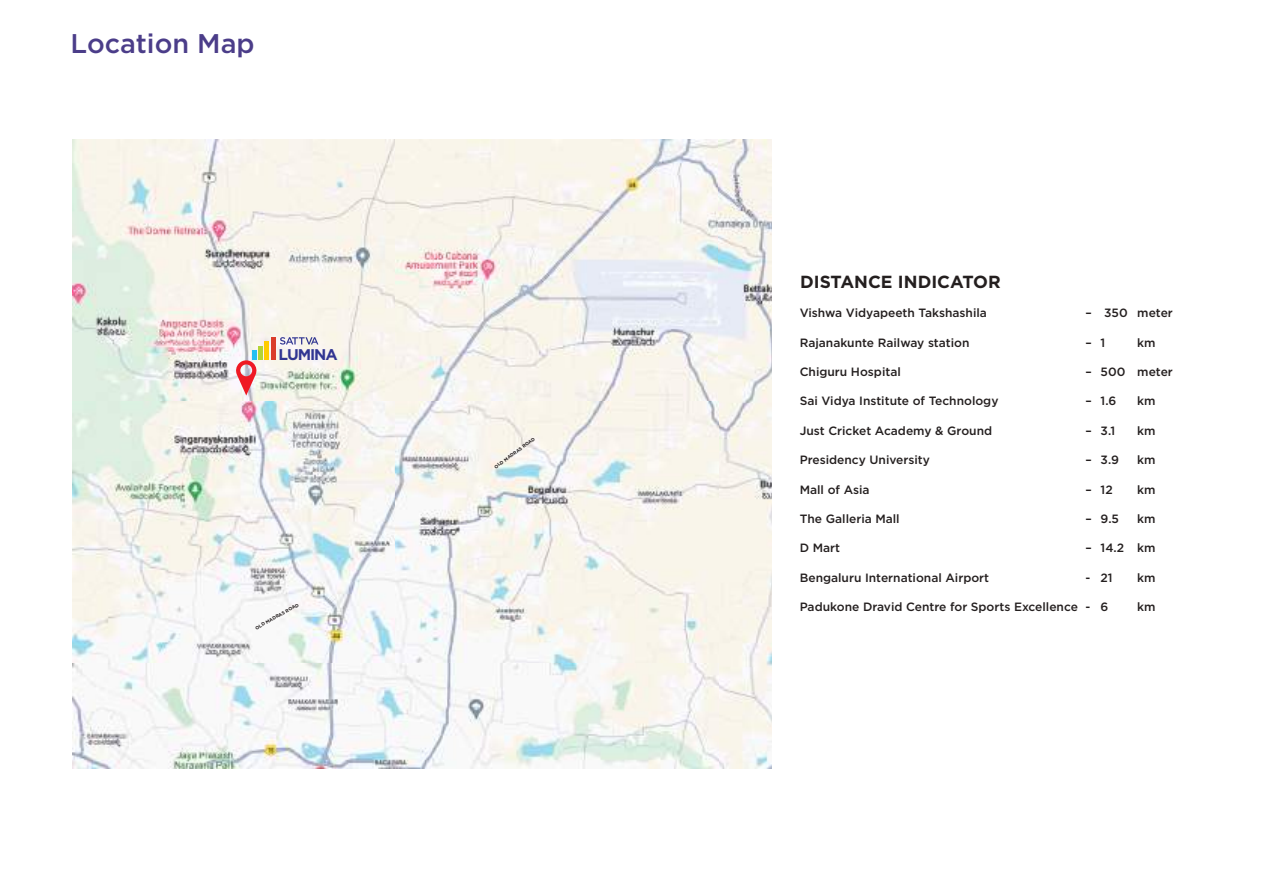
<style>
.page{position:relative;width:1263px;height:893px;background:#fff}
.page>*{position:absolute;margin:0;border:0;box-sizing:border-box;transform-origin:0 0}
.t1{font:500 27px "Gotham";color:#4b3d89}
.t2{font:700 17.55px "Gotham";color:#241f1f}
.t3{font:700 15.45px "Gotham";letter-spacing:-.07em;color:#313692}
.t4{font:500 12px "Gotham";color:#241f1f}
.t5{font:700 4.65px "Gotham";color:#241f1f}
</style>
<div class="page">
<img style="left:73px;top:140px;width:699px;height:628px">
<hr style="left:271px;top:337px;width:4px;height:23px;background:#da3d2b">
<hr style="left:265px;top:342px;width:4px;height:18px;background:#fc0">
<div style="left:258px;top:346px;width:5px;height:14px;background:#b4d434"></div>
<svg style="left:235px;top:351px;width:22px;height:45px"></svg>
<svg style="left:280px;top:337px;width:38px;height:8px"></svg>
<h1 class="t1" style="left:71px;top:26px;width:186px">Location Map</h1>
<p class="t3" style="left:279px;top:346px;width:61px">LUMINA</p>
<p class="t5" style="left:254px;top:626px;width:50px;rotate:-29deg">OLD MADRAS ROAD</p>
<p class="t5" style="left:493px;top:465px;width:50px;rotate:-36deg">OLD MADRAS ROAD</p>
<h2 class="t2" style="left:800px;top:272px;width:202px">DISTANCE INDICATOR</h2>
<p class="t4" style="left:800px;top:305px;width:189px">Vishwa Vidyapeeth Takshashila</p>
<p class="t4" style="left:1085px;top:305px;width:89px">– 350 meter</p>
<p class="t4" style="left:800px;top:334px;width:171px">Rajanakunte Railway station</p>
<p class="t4" style="left:1085px;top:334px;width:21px">– 1</p>
<p class="t4" style="left:1137px;top:334px;width:20px">km</p>
<p class="t4" style="left:800px;top:364px;width:103px">Chiguru Hospital</p>
<p class="t4" style="left:1085px;top:364px;width:89px">– 500 meter</p>
<p class="t4" style="left:800px;top:393px;width:200px">Sai Vidya Institute of Technology</p>
<p class="t4" style="left:1085px;top:393px;width:33px">– 1.6</p>
<p class="t4" style="left:1137px;top:393px;width:20px">km</p>
<p class="t4" style="left:800px;top:423px;width:194px">Just Cricket Academy &amp; Ground</p>
<p class="t4" style="left:1085px;top:423px;width:31px">– 3.1</p>
<p class="t4" style="left:1137px;top:423px;width:20px">km</p>
<p class="t4" style="left:800px;top:452px;width:132px">Presidency University</p>
<p class="t4" style="left:1085px;top:452px;width:35px">– 3.9</p>
<p class="t4" style="left:1137px;top:452px;width:20px">km</p>
<p class="t4" style="left:800px;top:481px;width:71px">Mall of Asia</p>
<p class="t4" style="left:1085px;top:481px;width:29px">– 12</p>
<p class="t4" style="left:1137px;top:481px;width:20px">km</p>
<p class="t4" style="left:800px;top:511px;width:101px">The Galleria Mall</p>
<p class="t4" style="left:1085px;top:511px;width:35px">– 9.5</p>
<p class="t4" style="left:1137px;top:511px;width:20px">km</p>
<p class="t4" style="left:800px;top:540px;width:42px">D Mart</p>
<p class="t4" style="left:1085px;top:540px;width:72px">– 14.2 km</p>
<p class="t4" style="left:800px;top:570px;width:191px">Bengaluru International Airport</p>
<p class="t4" style="left:1085px;top:570px;width:29px">- 21</p>
<p class="t4" style="left:1137px;top:570px;width:20px">km</p>
<p class="t4" style="left:800px;top:599px;width:310px">Padukone Dravid Centre for Sports Excellence - 6</p>
<p class="t4" style="left:1137px;top:599px;width:20px">km</p>
</div>
